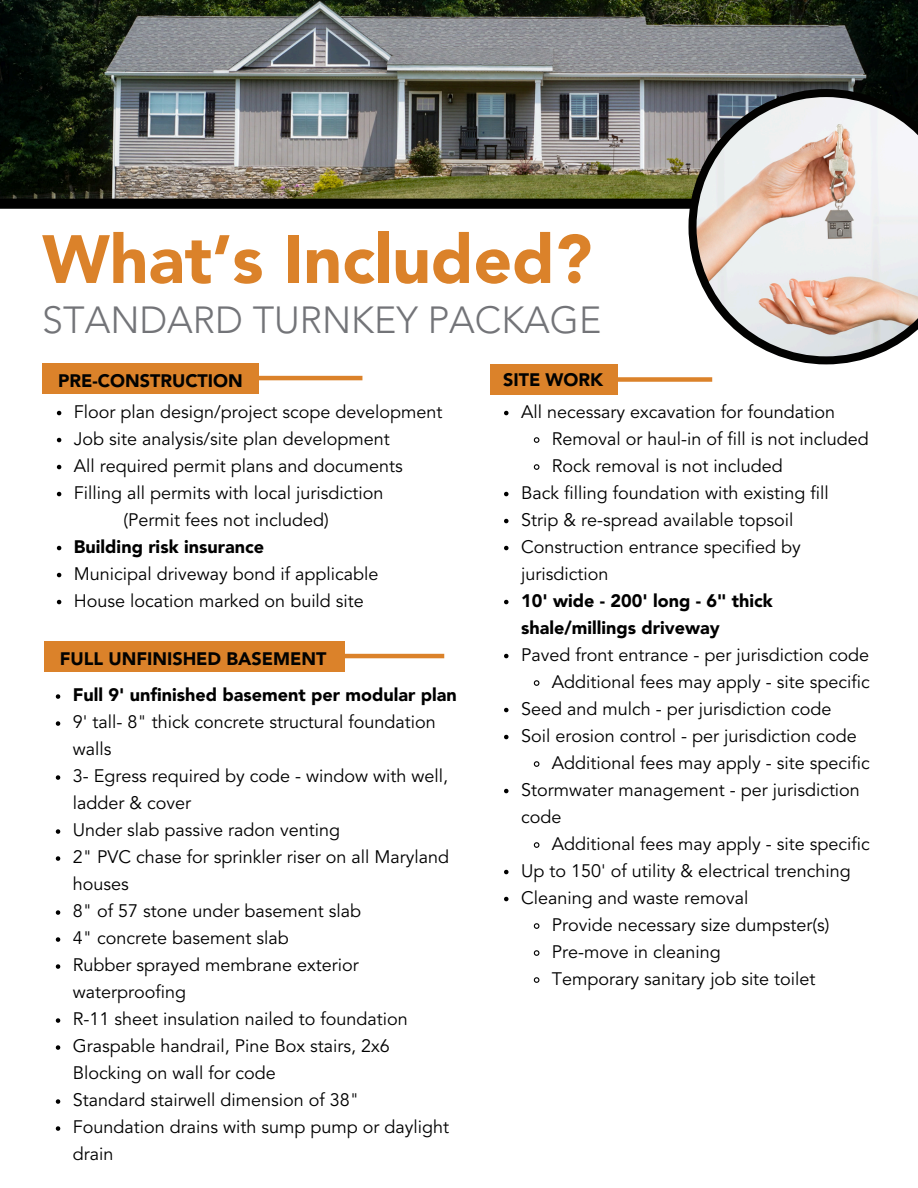
<style>
.page{position:relative;width:918px;height:1188px;background:#fff}
.page>*{position:absolute;margin:0;border:0;box-sizing:border-box;transform-origin:0 0}
.t1{font:900 67.5px "Avenir LT Std";color:#db822a}
.t2{font:300 37.5px "Avenir LT Std";color:#737478}
.t3{font:18px/27px "Avenir LT Std";color:#000}
.t4{font:900 18px/27px "Avenir LT Std";color:#000}
.t5{font:900 18px "Avenir LT Std";color:#020201}
</style>
<div class="page">
<img style="left:0;top:0;width:918px;height:199px">
<div style="left:0;top:199px;width:918px;height:10px;background:#000"></div>
<svg style="left:688px;top:89px;width:230px;height:275px"></svg>
<img style="left:697px;top:97px;width:221px;height:259px">
<div style="left:42px;top:363px;width:217px;height:30px;background:#db822a"></div>
<hr style="left:259px;top:376px;width:103px;height:4px;background:#db822a">
<div style="left:44px;top:641px;width:301px;height:30px;background:#db822a"></div>
<hr style="left:341px;top:654px;width:103px;height:4px;background:#db822a">
<div style="left:491px;top:364px;width:127px;height:31px;background:#db822a"></div>
<div style="left:609px;top:377px;width:103px;height:5px;background:#db822a"></div>
<svg style="left:57px;top:411px;width:4px;height:4px"></svg>
<svg style="left:57px;top:438px;width:4px;height:4px"></svg>
<svg style="left:57px;top:465px;width:4px;height:4px"></svg>
<svg style="left:57px;top:492px;width:4px;height:4px"></svg>
<svg style="left:57px;top:546px;width:4px;height:4px"></svg>
<svg style="left:57px;top:573px;width:4px;height:4px"></svg>
<svg style="left:57px;top:600px;width:4px;height:4px"></svg>
<svg style="left:56px;top:694px;width:4px;height:5px"></svg>
<svg style="left:56px;top:721px;width:4px;height:5px"></svg>
<svg style="left:56px;top:775px;width:4px;height:5px"></svg>
<svg style="left:56px;top:829px;width:4px;height:5px"></svg>
<svg style="left:56px;top:856px;width:4px;height:5px"></svg>
<svg style="left:56px;top:910px;width:4px;height:5px"></svg>
<svg style="left:56px;top:937px;width:4px;height:5px"></svg>
<svg style="left:56px;top:964px;width:4px;height:5px"></svg>
<svg style="left:56px;top:1018px;width:4px;height:5px"></svg>
<svg style="left:56px;top:1045px;width:4px;height:5px"></svg>
<svg style="left:56px;top:1099px;width:4px;height:5px"></svg>
<svg style="left:56px;top:1126px;width:4px;height:5px"></svg>
<svg style="left:504px;top:411px;width:5px;height:4px"></svg>
<svg style="left:533px;top:437px;width:7px;height:6px"></svg>
<svg style="left:533px;top:464px;width:7px;height:6px"></svg>
<svg style="left:504px;top:492px;width:5px;height:4px"></svg>
<svg style="left:504px;top:519px;width:5px;height:4px"></svg>
<svg style="left:504px;top:546px;width:5px;height:4px"></svg>
<svg style="left:504px;top:600px;width:5px;height:4px"></svg>
<svg style="left:504px;top:654px;width:5px;height:4px"></svg>
<svg style="left:533px;top:680px;width:7px;height:6px"></svg>
<svg style="left:504px;top:708px;width:5px;height:4px"></svg>
<svg style="left:504px;top:735px;width:5px;height:4px"></svg>
<svg style="left:533px;top:761px;width:7px;height:6px"></svg>
<svg style="left:504px;top:789px;width:5px;height:4px"></svg>
<svg style="left:533px;top:842px;width:7px;height:6px"></svg>
<svg style="left:504px;top:870px;width:5px;height:4px"></svg>
<svg style="left:504px;top:897px;width:5px;height:4px"></svg>
<svg style="left:533px;top:923px;width:7px;height:6px"></svg>
<svg style="left:533px;top:950px;width:7px;height:6px"></svg>
<svg style="left:533px;top:977px;width:7px;height:6px"></svg>
<p class="t1" style="left:42px;top:232px;width:551px">What’s Included?</p>
<h1 class="t2" style="left:42px;top:305px;width:561px">STANDARD TURNKEY PACKAGE</h1>
<h2 class="t5" style="left:58px;top:373px;width:186px">PRE-CONSTRUCTION</h2>
<h3 class="t3" style="left:74px;top:399px;width:370px">Floor plan design/project scope development</h3>
<h3 class="t3" style="left:74px;top:426px;width:317px">Job site analysis/site plan development</h3>
<p class="t3" style="left:74px;top:453px;width:330px">All required permit plans and documents</p>
<p class="t3" style="left:74px;top:480px;width:311px">Filling all permits with local jurisdiction</p>
<p class="t3" style="left:123px;top:507px;width:207px">(Permit fees not included)</p>
<p class="t4" style="left:74px;top:534px;width:192px">Building risk insurance</p>
<p class="t3" style="left:74px;top:561px;width:306px">Municipal driveway bond if applicable</p>
<p class="t3" style="left:74px;top:588px;width:291px">House location marked on build site</p>
<p class="t5" style="left:60px;top:651px;width:268px">FULL UNFINISHED BASEMENT</p>
<p class="t4" style="left:73px;top:683px;width:385px">Full 9' unfinished basement per modular plan</p>
<p class="t3" style="left:73px;top:710px;width:364px">9' tall- 8" thick concrete structural foundation walls</p>
<p class="t3" style="left:73px;top:764px;width:377px">3- Egress required by code - window with well, ladder &amp; cover</p>
<h3 class="t3" style="left:73px;top:818px;width:269px">Under slab passive radon venting</h3>
<p class="t3" style="left:73px;top:845px;width:378px">2" PVC chase for sprinkler riser on all Maryland houses</p>
<p class="t3" style="left:73px;top:899px;width:290px">8" of 57 stone under basement slab</p>
<p class="t3" style="left:73px;top:926px;width:218px">4" concrete basement slab</p>
<p class="t3" style="left:73px;top:953px;width:287px">Rubber sprayed membrane exterior waterproofing</p>
<p class="t3" style="left:73px;top:1007px;width:336px">R-11 sheet insulation nailed to foundation</p>
<p class="t3" style="left:73px;top:1034px;width:318px">Graspable handrail, Pine Box stairs, 2x6<br>Blocking on wall for code</p>
<p class="t3" style="left:73px;top:1088px;width:288px">Standard stairwell dimension of 38"</p>
<p class="t3" style="left:73px;top:1115px;width:378px">Foundation drains with sump pump or daylight drain</p>
<p class="t5" style="left:503px;top:373px;width:102px">SITE WORK</p>
<p class="t3" style="left:521px;top:399px;width:316px">All necessary excavation for foundation</p>
<p class="t3" style="left:552px;top:426px;width:318px">Removal or haul-in of fill is not included</p>
<p class="t3" style="left:552px;top:453px;width:233px">Rock removal is not included</p>
<p class="t3" style="left:521px;top:480px;width:309px">Back filling foundation with existing fill</p>
<p class="t3" style="left:521px;top:507px;width:274px">Strip &amp; re-spread available topsoil</p>
<p class="t3" style="left:521px;top:534px;width:281px">Construction entrance specified by jurisdiction</p>
<p class="t4" style="left:521px;top:588px;width:253px">10' wide - 200' long - 6" thick shale/millings driveway</p>
<p class="t3" style="left:521px;top:642px;width:349px">Paved front entrance - per jurisdiction code</p>
<p class="t3" style="left:552px;top:669px;width:319px">Additional fees may apply - site specific</p>
<p class="t3" style="left:521px;top:696px;width:312px">Seed and mulch - per jurisdiction code</p>
<p class="t3" style="left:521px;top:723px;width:337px">Soil erosion control - per jurisdiction code</p>
<p class="t3" style="left:552px;top:750px;width:319px">Additional fees may apply - site specific</p>
<p class="t3" style="left:521px;top:777px;width:340px">Stormwater management - per jurisdiction code</p>
<p class="t3" style="left:552px;top:831px;width:319px">Additional fees may apply - site specific</p>
<p class="t3" style="left:521px;top:858px;width:331px">Up to 150' of utility &amp; electrical trenching</p>
<p class="t3" style="left:521px;top:885px;width:229px">Cleaning and waste removal</p>
<p class="t3" style="left:552px;top:912px;width:279px">Provide necessary size dumpster(s)</p>
<p class="t3" style="left:552px;top:939px;width:171px">Pre-move in cleaning</p>
<p class="t3" style="left:552px;top:966px;width:265px">Temporary sanitary job site toilet</p>
</div>
